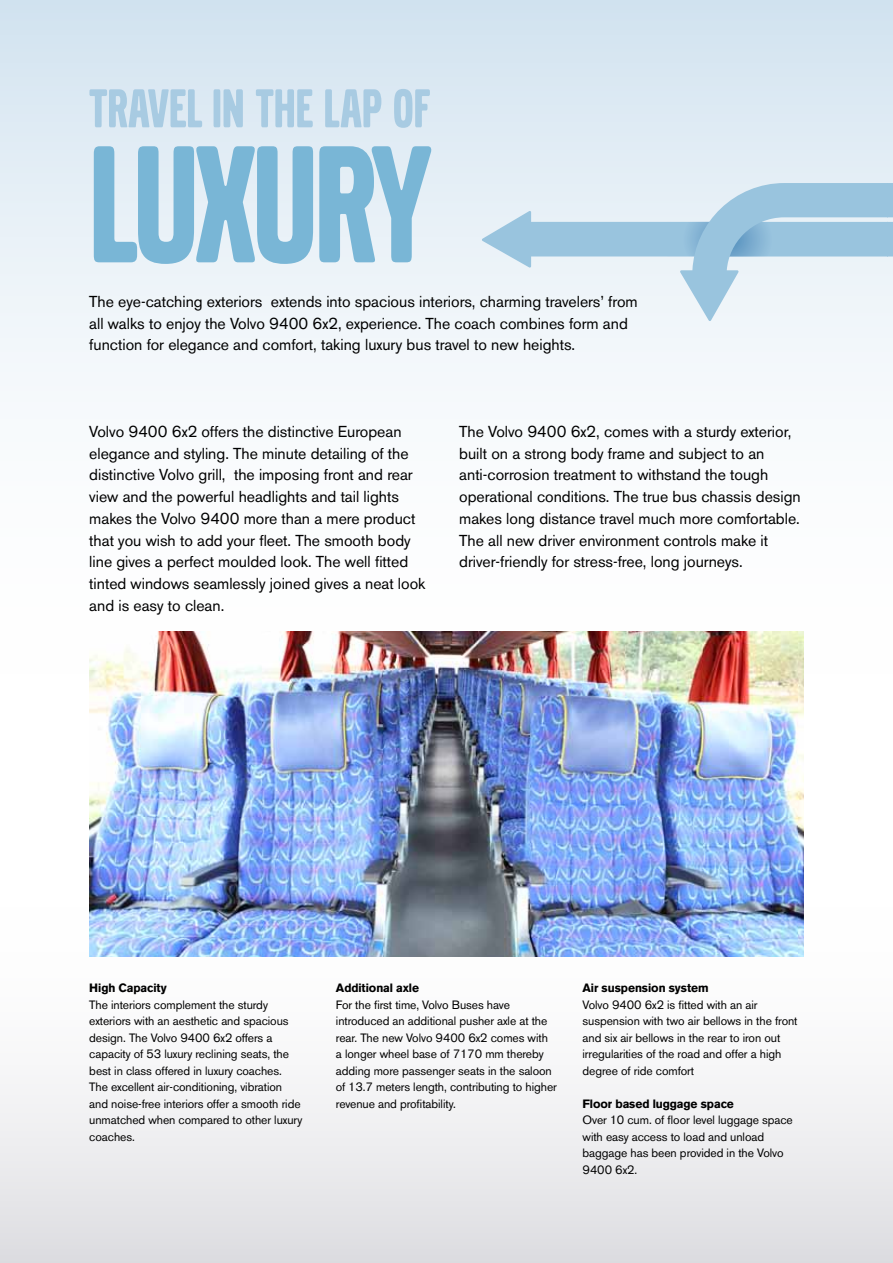
<style>
.page{position:relative;width:893px;height:1263px;background:#fff}
.page>*{position:absolute;margin:0;border:0;box-sizing:border-box;transform-origin:0 0}
.t1{font:174px "Volvo Broad Pro";color:#79b6d6}
.t2{font:57px "Volvo Broad Pro";letter-spacing:.005em;color:#a8cbe2}
.t3{font:15.75px/21.8px "Volvo Sans Pro";color:#000}
.t4{font:12px/16.5px "Volvo Sans Pro";letter-spacing:-.005em;color:#000}
.t5{font:700 12px "Volvo Sans Pro";letter-spacing:-.005em;color:#000}
</style>
<div class="page">
<div style="left:0;top:893px;width:893px;height:370px;background:linear-gradient(to bottom,#fff,#e1e1e4)"></div>
<div style="left:0;top:0;width:893px;height:702px;background:linear-gradient(to bottom,#d7e6f1,#fff)"></div>
<img style="left:89px;top:631px;width:715px;height:326px">
<svg style="left:482px;top:183px;width:411px;height:138px"></svg>
<h2 class="t2" style="left:89px;top:82px;width:342px">TRAVEL IN THE LAP OF</h2>
<h1 class="t1" style="left:89px;top:124px;width:344px">LUXURY</h1>
<p class="t3" style="left:89px;top:291px;width:550px">The eye-catching exteriors extends into spacious interiors, charming travelers’ from all walks to enjoy the Volvo 9400 6x2, experience. The coach combines form and function for elegance and comfort, taking luxury bus travel to new heights.</p>
<p class="t3" style="left:89px;top:420px;width:338px">Volvo 9400 6x2 offers the distinctive European elegance and styling. The minute detailing of the distinctive Volvo grill, the imposing front and rear view and the powerful headlights and tail lights makes the Volvo 9400 more than a mere product that you wish to add your fleet. The smooth body line gives a perfect moulded look. The well fitted tinted windows seamlessly joined gives a neat look and is easy to clean.</p>
<p class="t3" style="left:459px;top:420px;width:343px">The Volvo 9400 6x2, comes with a sturdy exterior, built on a strong body frame and subject to an anti-corrosion treatment to withstand the tough operational conditions. The true bus chassis design makes long distance travel much more comfortable.<br>The all new driver environment controls make it driver-friendly for stress-free, long journeys.</p>
<p class="t5" style="left:89px;top:981px;width:79px">High Capacity</p>
<p class="t4" style="left:89px;top:996px;width:215px">The interiors complement the sturdy exteriors with an aesthetic and spacious design. The Volvo 9400 6x2 offers a capacity of 53 luxury reclining seats, the best in class offered in luxury coaches.<br>The excellent air-conditioning, vibration and noise-free interiors offer a smooth ride unmatched when compared to other luxury coaches.</p>
<p class="t5" style="left:336px;top:981px;width:85px">Additional axle</p>
<p class="t4" style="left:336px;top:996px;width:222px">For the first time, Volvo Buses have introduced an additional pusher axle at the rear. The new Volvo 9400 6x2 comes with a longer wheel base of 7170 mm thereby adding more passenger seats in the saloon of 13.7 meters length, contributing to higher revenue and profitability.</p>
<p class="t5" style="left:583px;top:981px;width:128px">Air suspension system</p>
<p class="t4" style="left:583px;top:996px;width:216px">Volvo 9400 6x2 is fitted with an air suspension with two air bellows in the front and six air bellows in the rear to iron out irregularities of the road and offer a high degree of ride comfort</p>
<p class="t5" style="left:583px;top:1096px;width:153px">Floor based luggage space</p>
<p class="t4" style="left:583px;top:1112px;width:212px">Over 10 cum. of floor level luggage space with easy access to load and unload baggage has been provided in the Volvo<br>9400 6x2.</p>
</div>
